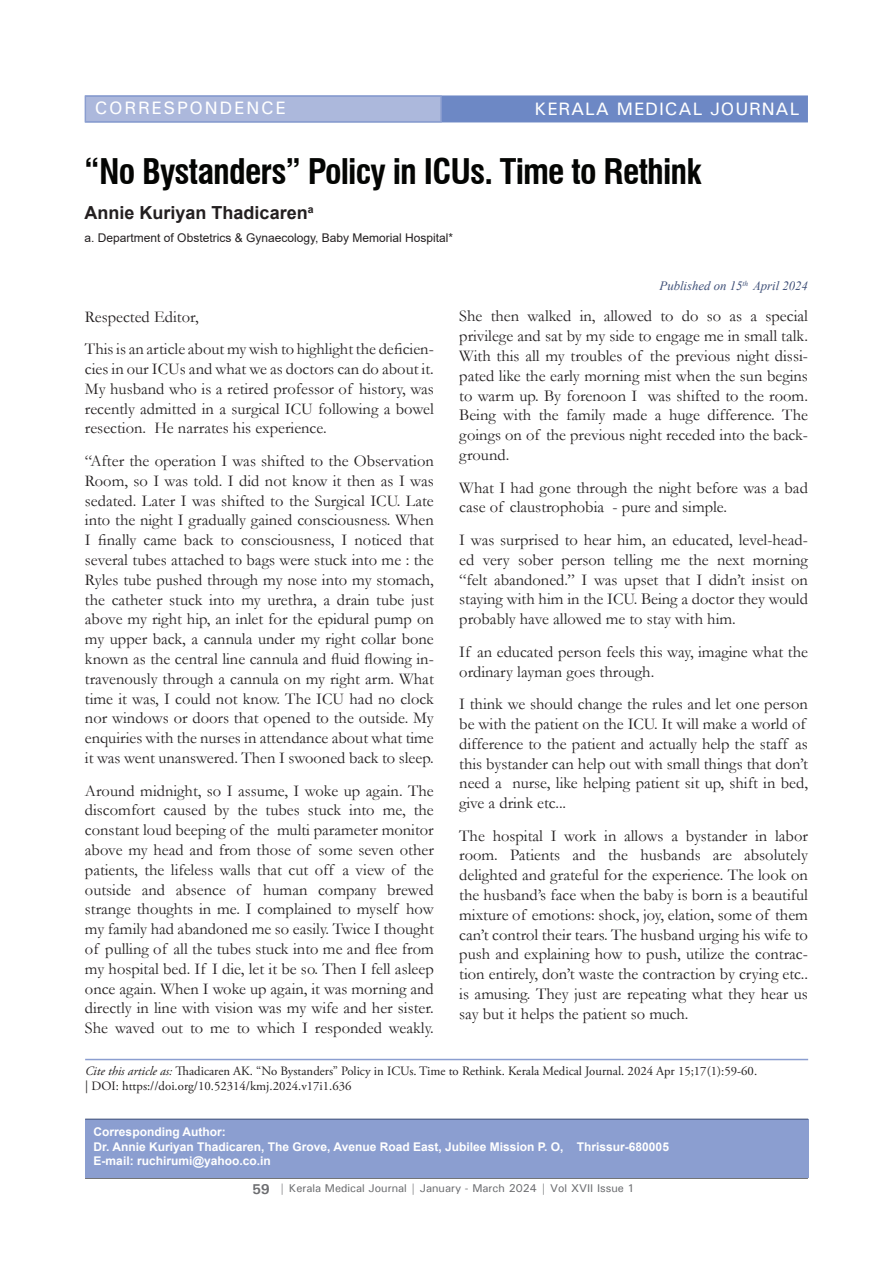
<style>
.page{position:relative;width:893px;height:1263px;background:#fff}
.page>*{position:absolute;margin:0;border:0;box-sizing:border-box;transform-origin:0 0}
.t1{font:700 condensed 34.5px "Swiss 721 BT";letter-spacing:-.025em;color:#040503}
.Title_Name{font:700 18px "Arial";color:#231f20}
.t2{font:500 18px "Univers";letter-spacing:.05em;color:#fff}
.t3{font:500 18px "Univers";letter-spacing:.1em;color:#fff}
.Para_1{font:16.5px/19.8px "Garamond";color:#231f20;text-align:justify}
.t4{font:12.75px/15.3px "Adobe Garamond Pro";color:#231f20}
.t5{font:italic 12.75px "Times New Roman";color:#3e4f77}
.t6{font:700 12px/14.4px "Arial";color:#fff}
.Title_Name-2{font:12px "Arial";color:#231f20}
.t7{font:500 11.25px "Univers";color:#6c6d70}
.s1{font-style:italic}
.s2{font-weight:700;font-size:14.25px}
.s3{font-weight:700}
</style>
<div class="page">
<hr style="left:85px;top:1178px;width:723px;height:1px;background:#57585a">
<div style="left:85px;top:95px;width:723px;height:27px;background:#6d88c5;border:2px solid #6d88c5"></div>
<div style="left:85px;top:95px;width:357px;height:27px;background:#acb8dc;border:2px solid #8b9ed0"></div>
<div style="left:85px;top:1119px;width:723px;height:59px;background:#8b9ed0"></div>
<hr style="left:85px;top:1119px;width:723px;height:1px;background:#3e4f77">
<hr style="left:85px;top:1059px;width:723px;height:1px;background:#8b9ed0">
<p class="t3" style="left:95px;top:97px;width:193px">CORRESPONDENCE</p>
<p class="t2" style="left:534px;top:97px;width:266px">KERALA MEDICAL JOURNAL</p>
<p class="t1" style="left:85px;top:151px;width:618px">“No Bystanders” Policy in ICUs. Time to Rethink</p>
<p class="Title_Name" style="left:85px;top:200px;width:230px">Annie Kuriyan Thadicaren<sup>a</sup></p>
<p class="Title_Name-2" style="left:85px;top:229px;width:370px">a. Department of Obstetrics &amp; Gynaecology, Baby Memorial Hospital*</p>
<p class="Para_1" style="left:85px;top:306px;width:115px">Respected Editor,</p>
<p class="Para_1" style="left:85px;top:339px;width:350px">This is an article about my wish to highlight the deficien&shy;cies in our ICUs and what we as doctors can do about it.<br>My husband who is a retired professor of history, was recently admitted in a surgical ICU following a bowel resection. He narrates his experience.</p>
<p class="Para_1" style="left:85px;top:450px;width:350px">“After the operation I was shifted to the Observation Room, so I was told. I did not know it then as I was sedated. Later I was shifted to the Surgical ICU. Late into the night I gradually gained consciousness. When I finally came back to consciousness, I noticed that several tubes attached to bags were stuck into me : the Ryles tube pushed through my nose into my stomach, the catheter stuck into my urethra, a drain tube just above my right hip, an inlet for the epidural pump on my upper back, a cannula under my right collar bone known as the central line cannula and fluid flowing in&shy;travenously through a cannula on my right arm. What time it was, I could not know. The ICU had no clock nor windows or doors that opened to the outside. My enquiries with the nurses in attendance about what time it was went unanswered. Then I swooned back to sleep.</p>
<p class="Para_1" style="left:85px;top:780px;width:350px">Around midnight, so I assume, I woke up again. The discomfort caused by the tubes stuck into me, the constant loud beeping of the multi parameter monitor above my head and from those of some seven other patients, the lifeless walls that cut off a view of the outside and absence of human company brewed strange thoughts in me. I complained to myself how my family had abandoned me so easily. Twice I thought of pulling of all the tubes stuck into me and flee from my hospital bed. If I die, let it be so. Then I fell asleep once again. When I woke up again, it was morning and directly in line with vision was my wife and her sister.<br>She waved out to me to which I responded weakly.</p>
<p class="t5" style="left:660px;top:277px;width:150px">Published on 15<sup>th</sup> April 2024</p>
<p class="Para_1" style="left:459px;top:306px;width:350px">She then walked in, allowed to do so as a special privilege and sat by my side to engage me in small talk.<br>With this all my troubles of the previous night dissi&shy;pated like the early morning mist when the sun begins to warm up. By forenoon I was shifted to the room.<br>Being with the family made a huge difference. The goings on of the previous night receded into the back&shy;ground.</p>
<p class="Para_1" style="left:459px;top:477px;width:350px">What I had gone through the night before was a bad case of claustrophobia - pure and simple.</p>
<p class="Para_1" style="left:459px;top:529px;width:350px">I was surprised to hear him, an educated, level-head&shy;ed very sober person telling me the next morning “felt abandoned.” I was upset that I didn’t insist on staying with him in the ICU. Being a doctor they would probably have allowed me to stay with him.</p>
<p class="Para_1" style="left:459px;top:641px;width:350px">If an educated person feels this way, imagine what the ordinary layman goes through.</p>
<p class="Para_1" style="left:459px;top:694px;width:350px;text-align:left">I think we should change the rules and let one person be with the patient on the ICU. It will make a world of difference to the patient and actually help the staff as this bystander can help out with small things that don’t need a nurse, like helping patient sit up, shift in bed, give a drink etc...</p>
<p class="Para_1" style="left:459px;top:825px;width:350px">The hospital I work in allows a bystander in labor room. Patients and the husbands are absolutely delighted and grateful for the experience. The look on the husband’s face when the baby is born is a beautiful mixture of emotions: shock, joy, elation, some of them can’t control their tears. The husband urging his wife to push and explaining how to push, utilize the contrac&shy;tion entirely, don’t waste the contraction by crying etc.. is amusing. They just are repeating what they hear us say but it helps the patient so much.</p>
<p class="t4" style="left:85px;top:1064px;width:673px"><span class="s1">Cite this article as:</span> Thadicaren AK. “No Bystanders” Policy in ICUs. Time to Rethink. Kerala Medical Journal. 2024 Apr 15;17(1):59-60. | DOI: https://doi.org/10.52314/kmj.2024.v17i1.636</p>
<p class="t6" style="left:94px;top:1125px;width:577px">Corresponding Author:<br>Dr. Annie Kuriyan Thadicaren, The Grove, Avenue Road East, Jubilee Mission P. O, Thrissur-680005<br>E-mail: ruchirumi@yahoo.co.in</p>
<p class="t7" style="left:252px;top:1181px;width:384px"><span class="s2">59</span> <span class="s3">|</span> Kerala Medical Journal | January - March 2024 | Vol XVII Issue 1</p>
</div>
